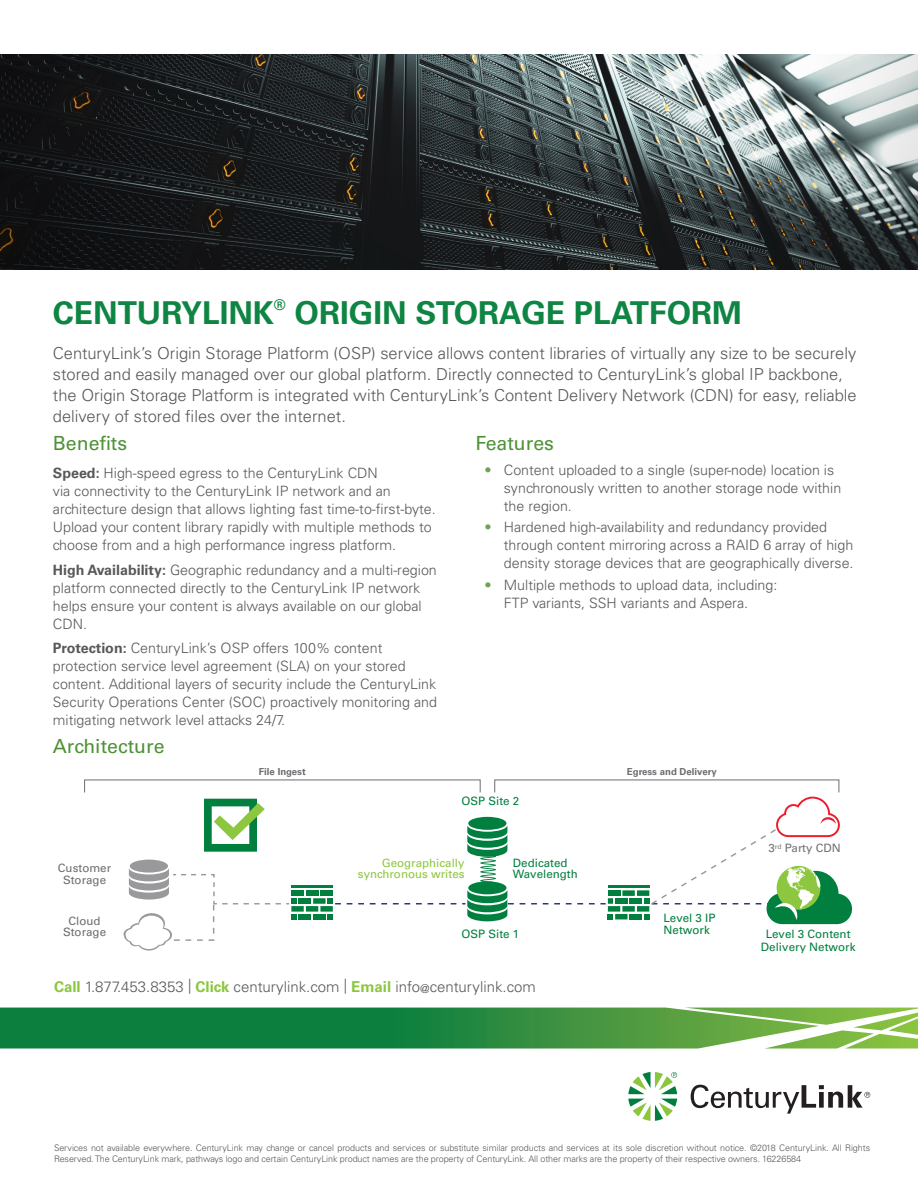
<style>
.page{position:relative;width:918px;height:1188px;background:#fff}
.page>*{position:absolute;margin:0;border:0;box-sizing:border-box;transform-origin:0 0}
.t1{font:700 31.5px "Univers LT Std";color:#0e8542}
.Heading{font:19.5px "Univers LT Std";color:#4f9236}
.Intro_Copy{font:300 16.5px/21px "Univers LT Std";color:#57585a}
.t2{font:300 15px "Univers LT Std";color:#57585a}
.t3{font:700 14.85px "Univers LT Std";color:#0e8542}
.Body_Copy{font:300 14.25px/18px "Univers LT Std";color:#57585a}
.t4{font:11.55px/11.6px "Univers LT Std";color:#007f3e}
.t5{font:11.55px/11.6px "Univers LT Std";color:#8dc63f;text-align:right}
.t6{font:11.55px/11.6px "Univers LT Std";color:#6c6d70;text-align:center}
.t7{font:11.55px "Univers LT Std";color:#717271}
.t8{font:700 9.6px "Univers LT Std";color:#6c6d70}
.Copyrights{font:300 9px/10.5px "Univers LT Std";letter-spacing:-.01em;color:#57585a}
.s1{font-weight:700}
.s2{color:#6fa253}
.s3{font-weight:700;color:#8bc63e}
.s4{font-size:12px}
</style>
<div class="page">
<img style="left:0;top:54px;width:917px;height:216px">
<svg style="left:123px;top:796px;width:729px;height:155px"></svg>
<svg style="left:628px;top:1072px;width:49px;height:49px"></svg>
<svg style="left:691px;top:1084px;width:179px;height:30px"></svg>
<svg style="left:0;top:1008px;width:918px;height:41px"></svg>
<p class="t1" style="left:53px;top:295px;width:223px">CENTURYLINK</p>
<p class="t3" style="left:274px;top:296px;width:13px">®</p>
<p class="t1" style="left:295px;top:295px;width:449px">ORIGIN STORAGE PLATFORM</p>
<p class="Intro_Copy" style="left:53px;top:342px;width:805px">CenturyLink’s Origin Storage Platform (OSP) service allows content libraries of virtually any size to be securely stored and easily managed over our global platform. Directly connected to CenturyLink’s global IP backbone, the Origin Storage Platform is integrated with CenturyLink’s Content Delivery Network (CDN) for easy, reliable delivery of stored files over the internet.</p>
<p class="Heading" style="left:53px;top:432px;width:76px">Benefits</p>
<p class="Body_Copy" style="left:53px;top:464px;width:384px"><span class="s1">Speed:</span> High-speed egress to the CenturyLink CDN<br>via connectivity to the CenturyLink IP network and an architecture design that allows lighting fast time-to-first-byte.<br>Upload your content library rapidly with multiple methods to choose from and a high performance ingress platform.</p>
<p class="Body_Copy" style="left:53px;top:561px;width:385px"><span class="s1">High Availability:</span> Geographic redundancy and a multi-region platform connected directly to the CenturyLink IP network helps ensure your content is always available on our global CDN.</p>
<p class="Body_Copy" style="left:53px;top:639px;width:386px"><span class="s1">Protection:</span> CenturyLink’s OSP offers 100% content protection service level agreement (SLA) on your stored content. Additional layers of security include the CenturyLink Security Operations Center (SOC) proactively monitoring and mitigating network level attacks 24/7.</p>
<p class="Heading" style="left:53px;top:734px;width:113px">Architecture</p>
<p class="Heading" style="left:475px;top:432px;width:80px">Features</p>
<p class="Body_Copy" style="left:504px;top:461px;width:339px;text-indent:-20px"><span class="s2">•</span> Content uploaded to a single (super-node) location is synchronously written to another storage node within the region.</p>
<p class="Body_Copy" style="left:504px;top:518px;width:351px;text-indent:-20px"><span class="s2">•</span> Hardened high-availability and redundancy provided through content mirroring across a RAID 6 array of high density storage devices that are geographically diverse.</p>
<p class="Body_Copy" style="left:504px;top:576px;width:275px;text-indent:-20px"><span class="s2">•</span> Multiple methods to upload data, including:<br>FTP variants, SSH variants and Aspera.</p>
<p class="t8" style="left:259px;top:766px;width:48px">File Ingest</p>
<p class="t8" style="left:627px;top:766px;width:91px">Egress and Delivery</p>
<p class="t6" style="left:58px;top:863px;width:55px">Customer<br>Storage</p>
<p class="t6" style="left:63px;top:915px;width:45px">Cloud<br>Storage</p>
<p class="t4" style="left:461px;top:796px;width:59px">OSP Site 2</p>
<p class="t5" style="left:358px;top:857px;width:108px">Geographically synchronous writes</p>
<p class="t4" style="left:513px;top:857px;width:66px">Dedicated<br>Wavelength</p>
<p class="t4" style="left:461px;top:928px;width:59px">OSP Site 1</p>
<p class="t2" style="left:54px;top:978px;width:483px"><span class="s3">Call</span> 1.877.453.8353 | <span class="s3">Click</span> centurylink.com | <span class="s3">Email</span> info<span class="s4">@</span>centurylink.com</p>
<p class="t4" style="left:664px;top:912px;width:53px">Level 3 IP<br>Network</p>
<p class="t7" style="left:769px;top:841px;width:74px">3<sup>rd</sup> Party CDN</p>
<p class="t4" style="left:761px;top:927px;width:96px;line-height:13.5px;text-align:center">Level 3 Content<br>Delivery Network</p>
<p class="Copyrights" style="left:54px;top:1143px;width:818px">Services not available everywhere. CenturyLink may change or cancel products and services or substitute similar products and services at its sole discretion without notice. ©2018 CenturyLink. All Rights<br>Reserved. The CenturyLink mark, pathways logo and certain CenturyLink product names are the property of CenturyLink. All other marks are the property of their respective owners. 16226584</p>
</div>
